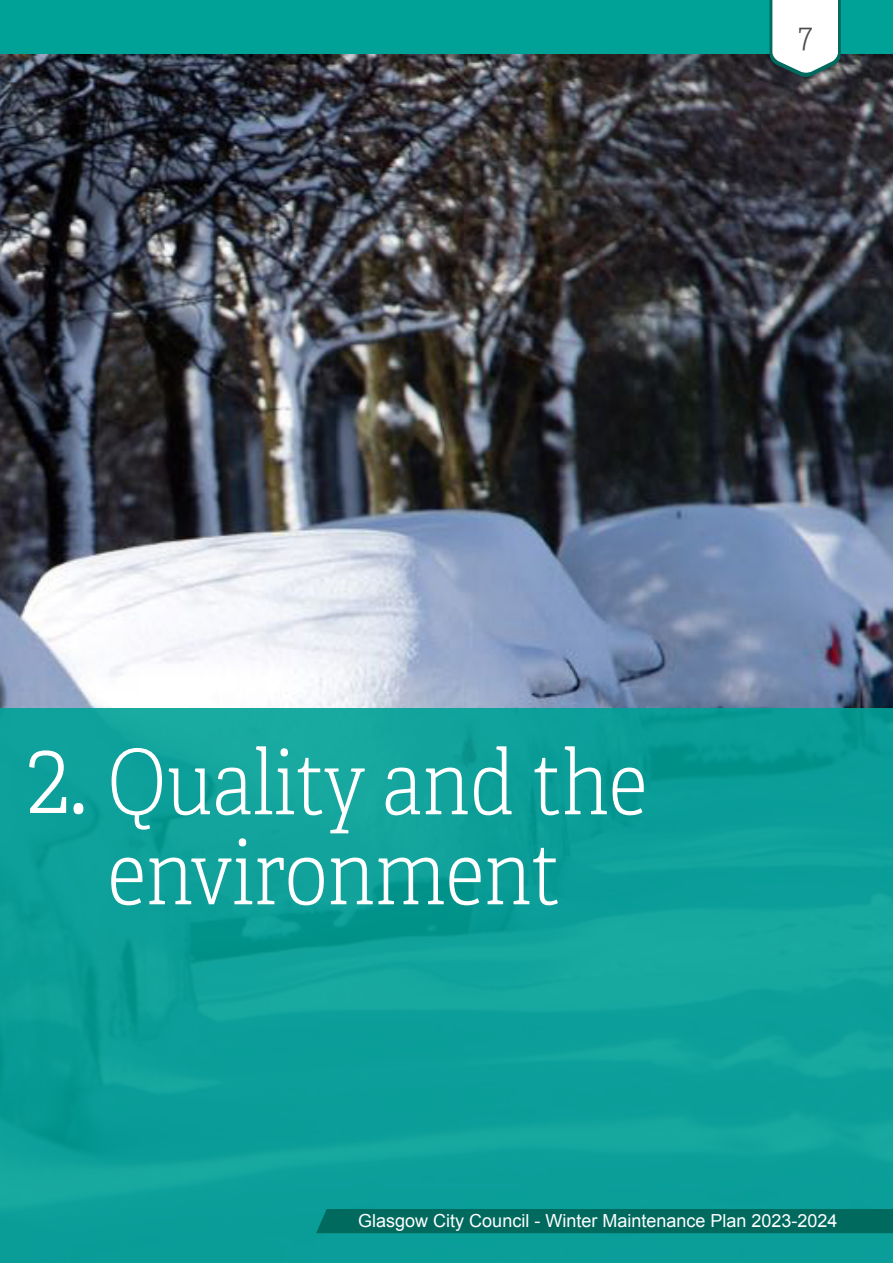
<style>
.page{position:relative;width:893px;height:1263px;background:#fff}
.page>*{position:absolute;margin:0;border:0;box-sizing:border-box;transform-origin:0 0}
.Main_heading{font:100 108px "Adelle Condensed";color:#fff}
.Main_heading-2{font:100 90px/90px "Adelle Condensed";color:#fff}
.t1{font:100 36px "Adelle Condensed";color:#4b4c4d}
.t2{font:18px "Arial";color:#fff}
</style>
<div class="page">
<div style="left:0;top:0;width:893px;height:54px;background:#00a197"></div>
<img style="left:0;top:54px;width:893px;height:654px">
<div style="left:0;top:708px;width:893px;height:555px;background:#0c9e9a"></div>
<svg style="left:770px;top:0;width:71px;height:77px;background:#d1dcdc"></svg>
<div style="left:316px;top:1209px;width:577px;height:24px;background:#006a5f"></div>
<p class="t1" style="left:798px;top:14px;width:16px">7</p>
<p class="Main_heading" style="left:27px;top:710px;width:63px">2.</p>
<p class="Main_heading-2" style="left:108px;top:740px;width:541px">Quality and the environment</p>
<p class="t2" style="left:358px;top:1209px;width:481px">Glasgow City Council - Winter Maintenance Plan 2023-2024</p>
</div>
